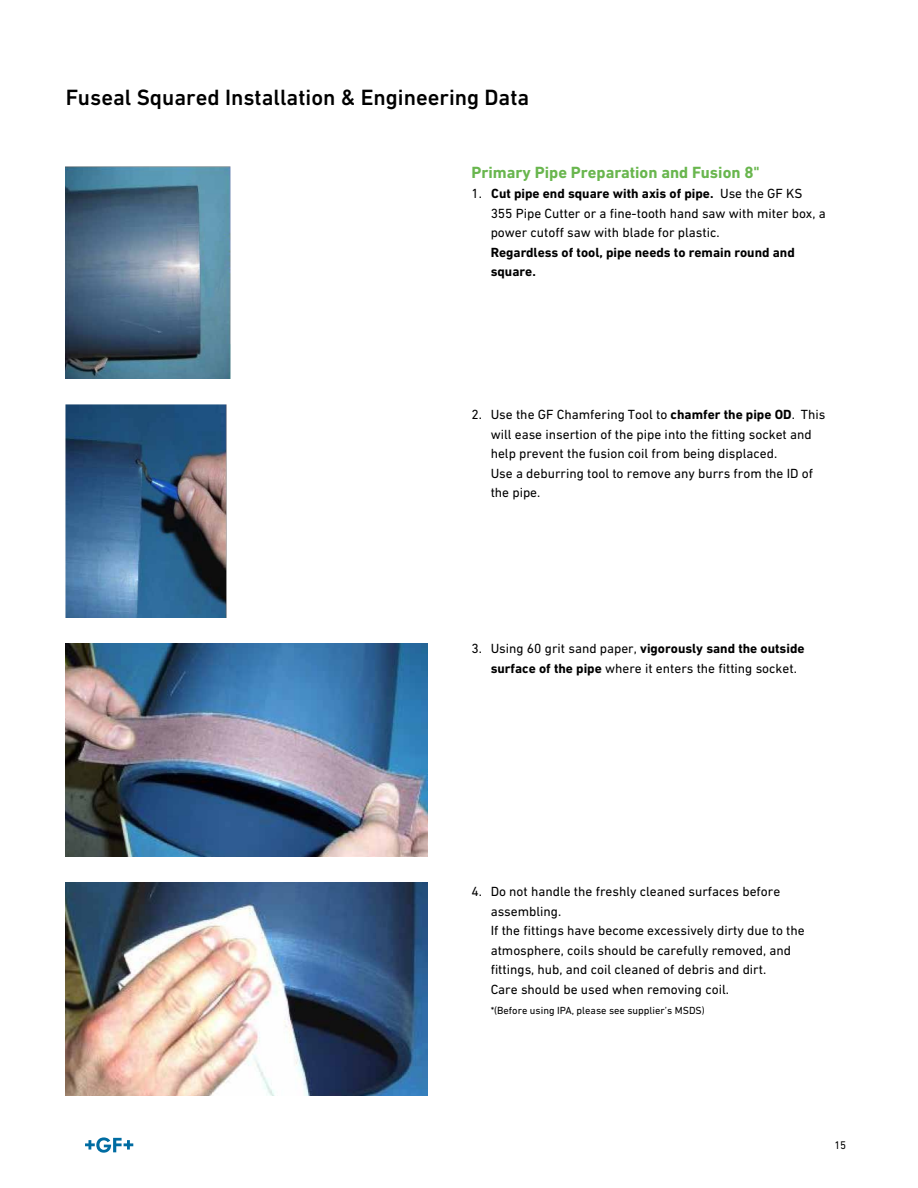
<style>
.page{position:relative;width:918px;height:1188px;background:#fff}
.page>*{position:absolute;margin:0;border:0;box-sizing:border-box;transform-origin:0 0}
.t1{font:500 22.5px "DIN Next W1 G";color:#000}
.t2{font:700 16.5px "DIN Next W1 G";color:#69b64e}
.t3{font:13.5px/19.5px "DIN Next W1 G";color:#000}
.t4{font:700 13.5px/19.5px "DIN Next W1 G";color:#000}
.t5{font:11.25px "DIN Next W1 G";color:#000}
.t6{font:10.5px "DIN Next W1 G";color:#000}
.s1{font-weight:700}
</style>
<div class="page">
<img style="left:66px;top:166px;width:165px;height:213px">
<img style="left:66px;top:405px;width:161px;height:213px">
<img style="left:66px;top:644px;width:361px;height:212px">
<img style="left:66px;top:883px;width:361px;height:212px">
<svg style="left:85px;top:1137px;width:48px;height:16px"></svg>
<h1 class="t1" style="left:66px;top:84px;width:465px">Fuseal Squared Installation &amp; Engineering Data</h1>
<p class="t2" style="left:472px;top:163px;width:290px">Primary Pipe Preparation and Fusion 8"</p>
<p class="t3" style="left:491px;top:183px;width:337px;text-indent:-19px">1. <span class="s1">Cut pipe end square with axis of pipe.</span> Use the GF KS<br>355 Pipe Cutter or a fine-tooth hand saw with miter box, a power cutoff saw with blade for plastic.</p>
<p class="t4" style="left:491px;top:242px;width:306px">Regardless of tool, pipe needs to remain round and square.</p>
<p class="t3" style="left:491px;top:405px;width:336px;text-indent:-19px">2. Use the GF Chamfering Tool to <span class="s1">chamfer the pipe OD</span>. This will ease insertion of the pipe into the fitting socket and help prevent the fusion coil from being displaced.<br>Use a deburring tool to remove any burrs from the ID of the pipe.</p>
<p class="t3" style="left:491px;top:638px;width:315px;text-indent:-19px">3. Using 60 grit sand paper, <span class="s1">vigorously sand the outside surface of the pipe</span> where it enters the fitting socket.</p>
<p class="t3" style="left:491px;top:882px;width:316px;text-indent:-19px">4. Do not handle the freshly cleaned surfaces before assembling.<br>If the fittings have become excessively dirty due to the atmosphere, coils should be carefully removed, and fittings, hub, and coil cleaned of debris and dirt.<br>Care should be used when removing coil.</p>
<p class="t6" style="left:491px;top:1005px;width:216px">*(Before using IPA, please see supplier’s MSDS)</p>
<p class="t5" style="left:835px;top:1139px;width:13px">15</p>
</div>
